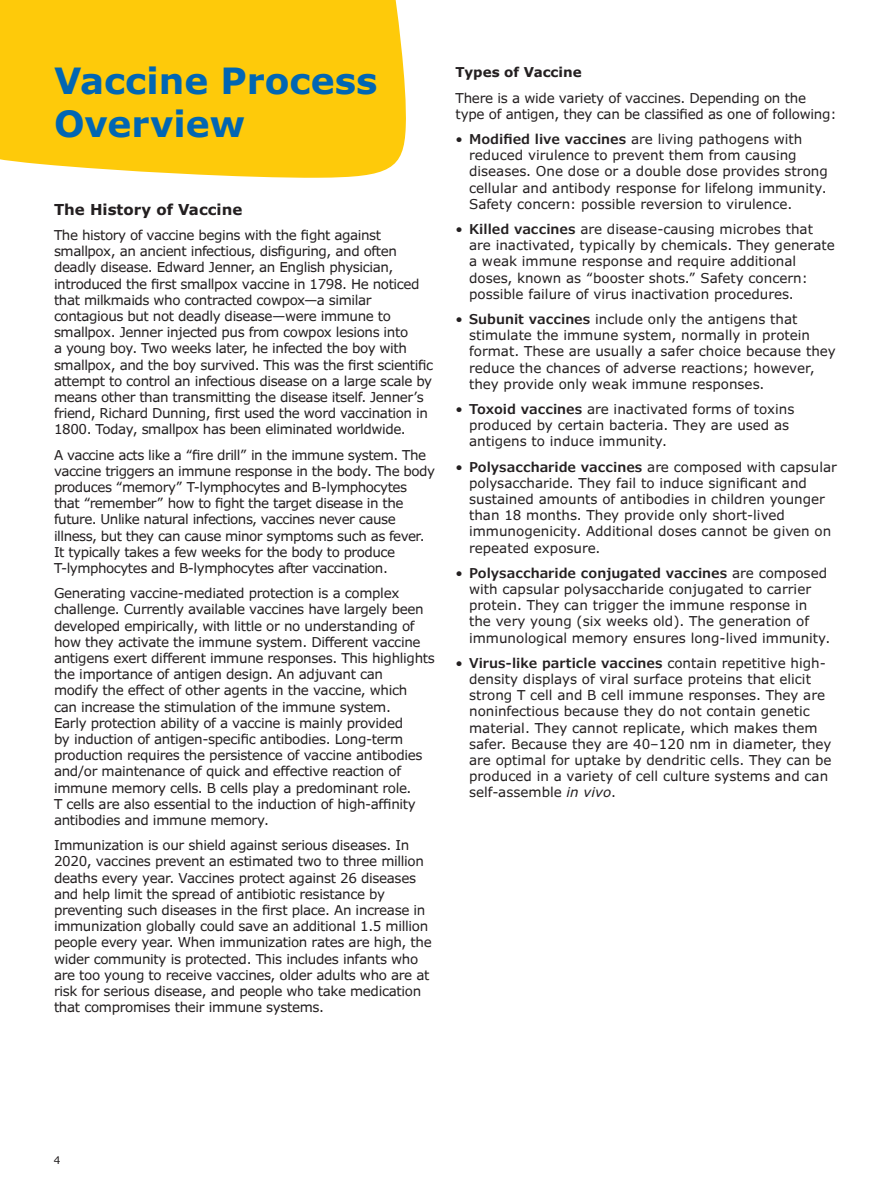
<style>
.page{position:relative;width:891px;height:1188px;background:#fff}
.page>*{position:absolute;margin:0;border:0;box-sizing:border-box;transform-origin:0 0}
.Section_Head_11_13{font:700 36px/43.2px "Verdana Pro";color:#0166b3}
.Body_Head_10_12{font:700 15px "Verdana Pro";color:#231f20}
.Body_Copy_9_11{font:13.5px/16.2px "Verdana Pro";letter-spacing:-.025em;color:#231f20}
.Body_Copy_9_11-2{font:13.5px/16.2px "Verdana Pro";color:#231f20}
.Body_Subhead_9_11{font:700 13.5px "Verdana Pro";color:#231f20}
.t1{font:10.5px "Verdana Pro";color:#231f20}
.s1{font-weight:600}
.s2{font-style:italic}
</style>
<div class="page">
<div style="left:0;top:0;width:406px;height:178px;background:#feca0a"></div>
<p class="Section_Head_11_13" style="left:54px;top:59px;width:325px">Vaccine Process<br>Overview</p>
<p class="Body_Head_10_12" style="left:54px;top:200px;width:190px">The History of Vaccine</p>
<p class="Body_Copy_9_11" style="left:54px;top:227px;width:381px">The history of vaccine begins with the fight against smallpox, an ancient infectious, disfiguring, and often deadly disease. Edward Jenner, an English physician, introduced the first smallpox vaccine in 1798. He noticed that milkmaids who contracted cowpox—a similar contagious but not deadly disease—were immune to smallpox. Jenner injected pus from cowpox lesions into<br>a young boy. Two weeks later, he infected the boy with smallpox, and the boy survived. This was the first scientific attempt to control an infectious disease on a large scale by means other than transmitting the disease itself. Jenner’s friend, Richard Dunning, first used the word vaccination in 1800. Today, smallpox has been eliminated worldwide.</p>
<p class="Body_Copy_9_11" style="left:54px;top:447px;width:383px">A vaccine acts like a “fire drill” in the immune system. The vaccine triggers an immune response in the body. The body produces “memory” T-lymphocytes and B-lymphocytes that “remember” how to fight the target disease in the future. Unlike natural infections, vaccines never cause illness, but they can cause minor symptoms such as fever.<br>It typically takes a few weeks for the body to produce T-lymphocytes and B-lymphocytes after vaccination.</p>
<p class="Body_Copy_9_11" style="left:54px;top:585px;width:383px">Generating vaccine-mediated protection is a complex challenge. Currently available vaccines have largely been developed empirically, with little or no understanding of how they activate the immune system. Different vaccine antigens exert different immune responses. This highlights the importance of antigen design. An adjuvant can<br>modify the effect of other agents in the vaccine, which<br>can increase the stimulation of the immune system.<br>Early protection ability of a vaccine is mainly provided<br>by induction of antigen-specific antibodies. Long-term production requires the persistence of vaccine antibodies and/or maintenance of quick and effective reaction of immune memory cells. B cells play a predominant role.<br>T cells are also essential to the induction of high-affinity antibodies and immune memory.</p>
<p class="Body_Copy_9_11" style="left:54px;top:837px;width:379px">Immunization is our shield against serious diseases. In 2020, vaccines prevent an estimated two to three million deaths every year. Vaccines protect against 26 diseases and help limit the spread of antibiotic resistance by preventing such diseases in the first place. An increase in immunization globally could save an additional 1.5 million people every year. When immunization rates are high, the wider community is protected. This includes infants who are too young to receive vaccines, older adults who are at risk for serious disease, and people who take medication that compromises their immune systems.</p>
<p class="Body_Subhead_9_11" style="left:456px;top:64px;width:128px">Types of Vaccine</p>
<p class="Body_Copy_9_11" style="left:456px;top:90px;width:382px">There is a wide variety of vaccines. Depending on the type of antigen, they can be classified as one of following:</p>
<p class="Body_Copy_9_11-2" style="left:469px;top:131px;width:360px;text-indent:-14px">• <span class="s1">Modified live vaccines</span> are living pathogens with reduced virulence to prevent them from causing diseases. One dose or a double dose provides strong cellular and antibody response for lifelong immunity.<br>Safety concern: possible reversion to virulence.</p>
<p class="Body_Copy_9_11-2" style="left:469px;top:221px;width:367px;text-indent:-14px">• <span class="s1">Killed vaccines</span> are disease-causing microbes that are inactivated, typically by chemicals. They generate a weak immune response and require additional doses, known as “booster shots.” Safety concern: possible failure of virus inactivation procedures.</p>
<p class="Body_Copy_9_11-2" style="left:469px;top:311px;width:368px;text-indent:-14px">• <span class="s1">Subunit vaccines</span> include only the antigens that stimulate the immune system, normally in protein format. These are usually a safer choice because they reduce the chances of adverse reactions; however, they provide only weak immune responses.</p>
<p class="Body_Copy_9_11-2" style="left:469px;top:401px;width:327px;text-indent:-14px">• <span class="s1">Toxoid vaccines</span> are inactivated forms of toxins produced by certain bacteria. They are used as antigens to induce immunity.</p>
<p class="Body_Copy_9_11-2" style="left:469px;top:459px;width:369px;text-indent:-14px">• <span class="s1">Polysaccharide vaccines</span> are composed with capsular polysaccharide. They fail to induce significant and sustained amounts of antibodies in children younger than 18 months. They provide only short-lived immunogenicity. Additional doses cannot be given on repeated exposure.</p>
<p class="Body_Copy_9_11-2" style="left:469px;top:565px;width:363px;text-indent:-14px">• <span class="s1">Polysaccharide conjugated vaccines</span> are composed with capsular polysaccharide conjugated to carrier protein. They can trigger the immune response in the very young (six weeks old). The generation of immunological memory ensures long-lived immunity.</p>
<p class="Body_Copy_9_11-2" style="left:469px;top:655px;width:364px;text-indent:-14px">• <span class="s1">Virus-like particle vaccines</span> contain repetitive high&shy;density displays of viral surface proteins that elicit strong T cell and B cell immune responses. They are noninfectious because they do not contain genetic material. They cannot replicate, which makes them safer. Because they are 40–120 nm in diameter, they are optimal for uptake by dendritic cells. They can be produced in a variety of cell culture systems and can self-assemble <span class="s2">in vivo</span>.</p>
<p class="t1" style="left:54px;top:1153px;width:8px">4</p>
</div>
